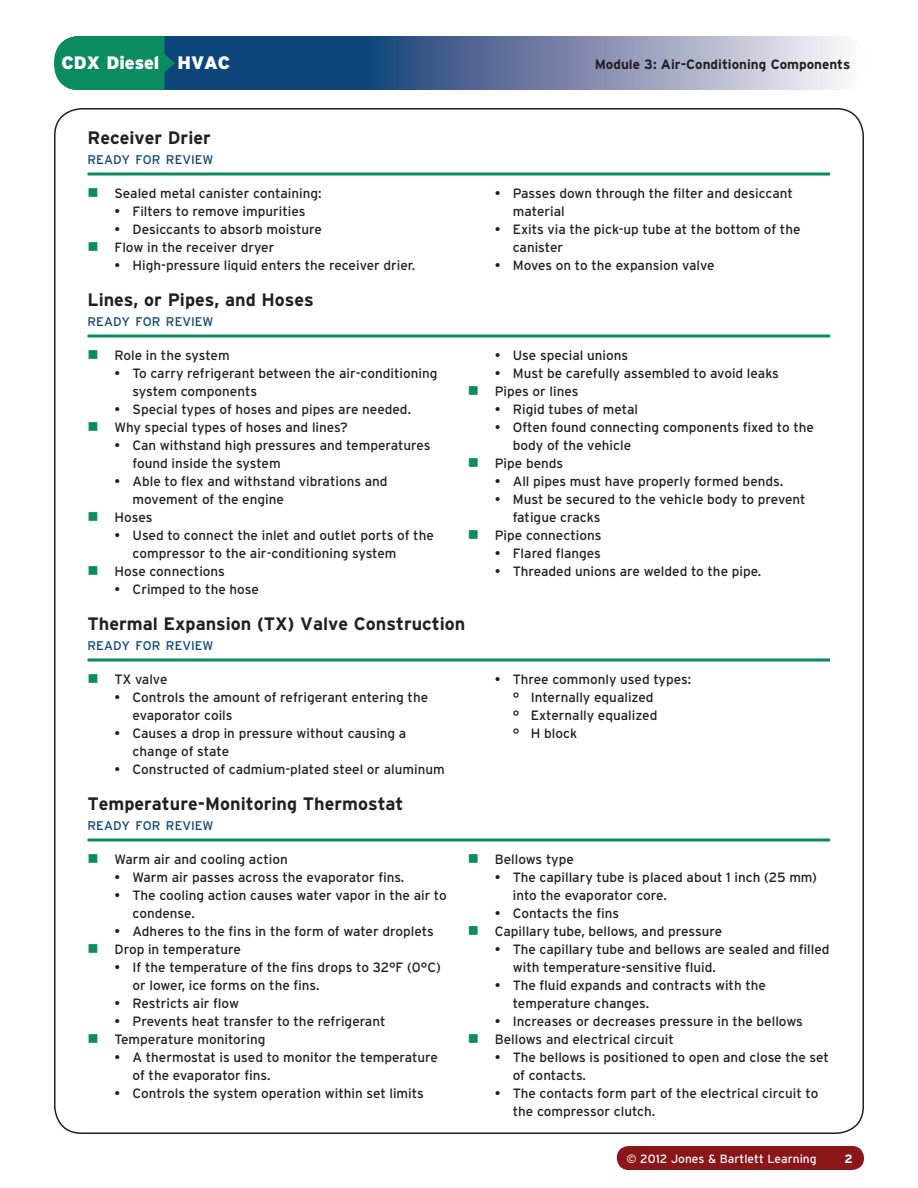
<style>
.page{position:relative;width:918px;height:1188px;background:#fff}
.page>*{position:absolute;margin:0;border:0;box-sizing:border-box;transform-origin:0 0}
.t1{font:700 18px "Interstate";color:#231f20}
.t2{font:900 18px "Interstate";color:#fff}
.t3{font:13.5px/18px "Interstate";color:#231f20}
.t4{font:700 13.5px "Interstate";color:#231f20}
.t5{font:12.6px "Interstate";color:#0d467a}
.t6{font:12px "Interstate";color:#fff}
.t7{font:700 12px "Interstate";color:#fff}
</style>
<div class="page">
<div style="left:617px;top:1146px;width:247px;height:24px;background:#8a1619;border-radius:12px"></div>
<svg style="left:56px;top:36px;width:810px;height:54px"></svg>
<svg style="left:54px;top:35px;width:121px;height:55px"></svg>
<svg style="left:88px;top:172px;width:742px;height:4px"></svg>
<svg style="left:88px;top:334px;width:742px;height:4px"></svg>
<svg style="left:88px;top:658px;width:742px;height:4px"></svg>
<svg style="left:88px;top:838px;width:742px;height:4px"></svg>
<h1 class="t2" style="left:62px;top:53px;width:170px">CDX Diesel HVAC</h1>
<p class="t4" style="left:595px;top:57px;width:257px">Module 3: Air-Conditioning Components</p>
<h1 class="t1" style="left:88px;top:127px;width:125px">Receiver Drier</h1>
<p class="t5" style="left:88px;top:151px;width:127px">READY FOR REVIEW</p>
<p class="t3" style="left:115px;top:184px;width:208px">Sealed metal canister containing:</p>
<p class="t3" style="left:115px;top:202px;width:192px">• Filters to remove impurities</p>
<p class="t3" style="left:115px;top:220px;width:209px">• Desiccants to absorb moisture<br>Flow in the receiver dryer</p>
<p class="t3" style="left:115px;top:256px;width:302px">• High-pressure liquid enters the receiver drier.</p>
<h1 class="t1" style="left:88px;top:289px;width:228px">Lines, or Pipes, and Hoses</h1>
<p class="t5" style="left:88px;top:313px;width:127px">READY FOR REVIEW</p>
<p class="t3" style="left:115px;top:346px;width:117px">Role in the system</p>
<p class="t3" style="left:133px;top:364px;width:306px;text-indent:-18px">• To carry refrigerant between the air-conditioning system components</p>
<p class="t3" style="left:115px;top:400px;width:298px">• Special types of hoses and pipes are needed.<br>Why special types of hoses and lines?</p>
<p class="t3" style="left:133px;top:436px;width:300px;text-indent:-18px">• Can withstand high pressures and temperatures found inside the system</p>
<p class="t3" style="left:115px;top:472px;width:275px">• Able to flex and withstand vibrations and</p>
<p class="t3" style="left:133px;top:490px;width:153px">movement of the engine</p>
<p class="t3" style="left:115px;top:508px;width:39px">Hoses</p>
<p class="t3" style="left:115px;top:526px;width:321px">• Used to connect the inlet and outlet ports of the</p>
<p class="t3" style="left:133px;top:544px;width:266px">compressor to the air-conditioning system</p>
<p class="t3" style="left:115px;top:562px;width:112px">Hose connections</p>
<p class="t3" style="left:115px;top:580px;width:146px">• Crimped to the hose</p>
<h1 class="t1" style="left:88px;top:613px;width:379px">Thermal Expansion (TX) Valve Construction</h1>
<p class="t5" style="left:88px;top:637px;width:127px">READY FOR REVIEW</p>
<p class="t3" style="left:115px;top:670px;width:54px">TX valve</p>
<p class="t3" style="left:133px;top:688px;width:297px;text-indent:-18px">• Controls the amount of refrigerant entering the evaporator coils</p>
<p class="t3" style="left:133px;top:724px;width:275px;text-indent:-18px">• Causes a drop in pressure without causing a change of state</p>
<p class="t3" style="left:115px;top:760px;width:332px">• Constructed of cadmium-plated steel or aluminum</p>
<h1 class="t1" style="left:88px;top:793px;width:318px">Temperature-Monitoring Thermostat</h1>
<p class="t5" style="left:88px;top:817px;width:127px">READY FOR REVIEW</p>
<p class="t3" style="left:115px;top:850px;width:175px">Warm air and cooling action</p>
<p class="t3" style="left:115px;top:868px;width:291px">• Warm air passes across the evaporator fins.</p>
<p class="t3" style="left:133px;top:886px;width:316px;text-indent:-18px">• The cooling action causes water vapor in the air to condense.</p>
<p class="t3" style="left:115px;top:922px;width:321px">• Adheres to the fins in the form of water droplets<br>Drop in temperature</p>
<p class="t3" style="left:133px;top:958px;width:310px;text-indent:-18px">• If the temperature of the fins drops to 32°F (0°C) or lower, ice forms on the fins.</p>
<p class="t3" style="left:115px;top:994px;width:126px">• Restricts air flow</p>
<p class="t3" style="left:115px;top:1012px;width:272px">• Prevents heat transfer to the refrigerant<br>Temperature monitoring</p>
<p class="t3" style="left:133px;top:1048px;width:307px;text-indent:-18px">• A thermostat is used to monitor the temperature of the evaporator fins.</p>
<p class="t3" style="left:115px;top:1084px;width:311px">• Controls the system operation within set limits</p>
<p class="t3" style="left:513px;top:184px;width:282px;text-indent:-18px">• Passes down through the filter and desiccant material</p>
<p class="t3" style="left:513px;top:220px;width:289px;text-indent:-18px">• Exits via the pick-up tube at the bottom of the canister</p>
<p class="t3" style="left:495px;top:256px;width:221px">• Moves on to the expansion valve</p>
<p class="t3" style="left:495px;top:346px;width:135px">• Use special unions</p>
<p class="t3" style="left:495px;top:364px;width:286px">• M ust be carefully assembled to avoid leaks<br>Pipes or lines</p>
<p class="t3" style="left:495px;top:400px;width:145px">• Rigid tubes of metal</p>
<p class="t3" style="left:495px;top:418px;width:321px">• Often found connecting components fixed to the</p>
<p class="t3" style="left:513px;top:436px;width:120px">body of the vehicle</p>
<p class="t3" style="left:495px;top:454px;width:70px">Pipe bends</p>
<p class="t3" style="left:495px;top:472px;width:290px">• All pipes must have properly formed bends.</p>
<p class="t3" style="left:495px;top:490px;width:312px">• M ust be secured to the vehicle body to prevent</p>
<p class="t3" style="left:513px;top:508px;width:89px">fatigue cracks</p>
<p class="t3" style="left:495px;top:526px;width:108px">Pipe connections</p>
<p class="t3" style="left:495px;top:544px;width:108px">• Flared flanges</p>
<p class="t3" style="left:495px;top:562px;width:268px">• Threaded unions are welded to the pipe.</p>
<p class="t3" style="left:513px;top:670px;width:180px;text-indent:-18px">• Three commonly used types: ° Internally equalized<br>° Externally equalized<br>° H block</p>
<p class="t3" style="left:495px;top:850px;width:81px">Bellows type</p>
<p class="t3" style="left:513px;top:868px;width:306px;text-indent:-18px">• The capillary tube is placed about 1 inch (25 mm) into the evaporator core.</p>
<p class="t3" style="left:495px;top:904px;width:229px">• Contacts the fins<br>Capillary tube, bellows, and pressure</p>
<p class="t3" style="left:513px;top:940px;width:318px;text-indent:-18px">• The capillary tube and bellows are sealed and filled with temperature-sensitive fluid.</p>
<p class="t3" style="left:513px;top:976px;width:255px;text-indent:-18px">• The fluid expands and contracts with the temperature changes.</p>
<p class="t3" style="left:495px;top:1012px;width:310px">• Increases or decreases pressure in the bellows<br>Bellows and electrical circuit</p>
<p class="t3" style="left:513px;top:1048px;width:318px;text-indent:-18px">• The bellows is positioned to open and close the set of contacts.</p>
<p class="t3" style="left:513px;top:1084px;width:307px;text-indent:-18px">• The contacts form part of the electrical circuit to the compressor clutch.</p>
<p class="t6" style="left:627px;top:1151px;width:191px">© 2012 Jones &amp; Bartlett Learning</p>
<p class="t7" style="left:844px;top:1151px;width:10px">2</p>
</div>
